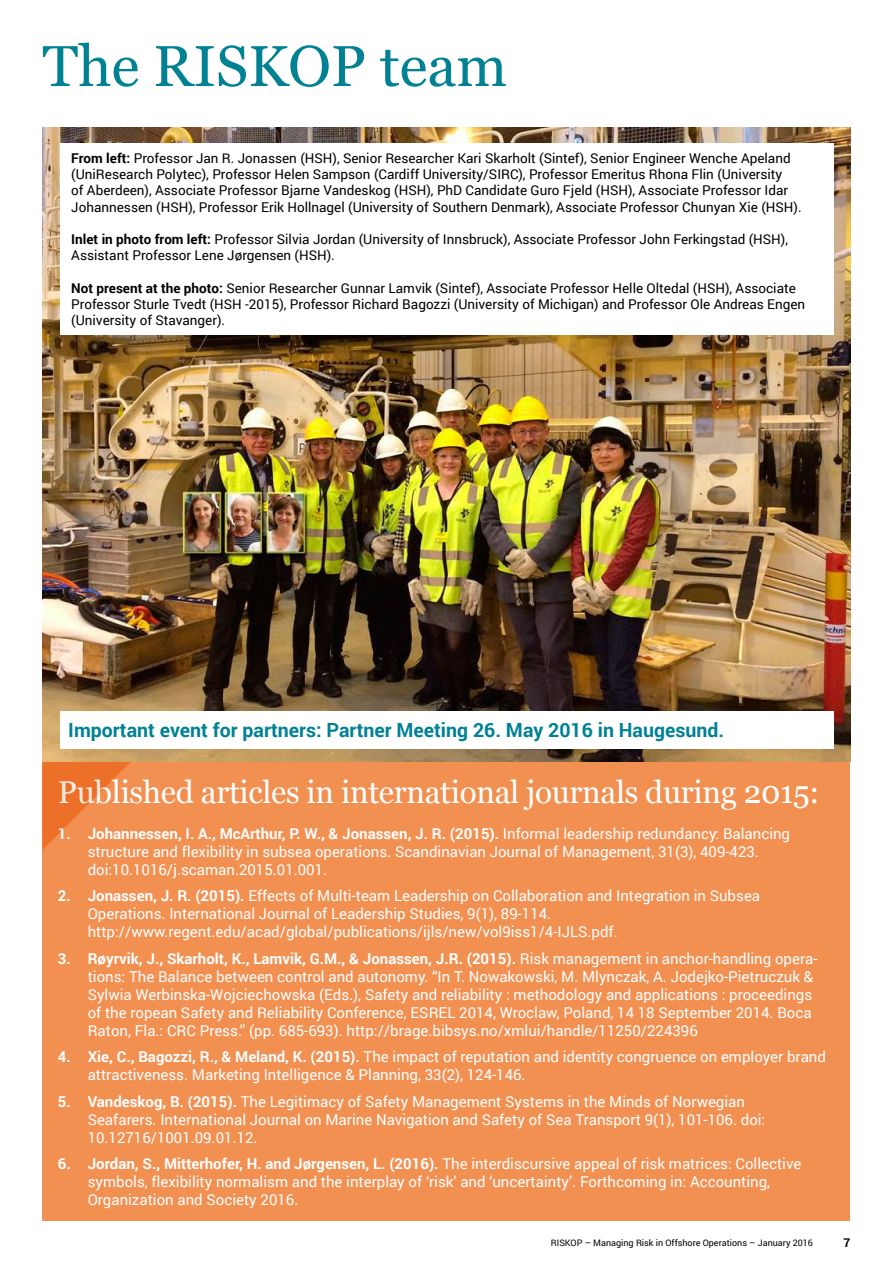
<style>
.page{position:relative;width:893px;height:1263px;background:#fff}
.page>*{position:absolute;margin:0;border:0;box-sizing:border-box;transform-origin:0 0}
.t1{font:57.45px "Georgia";color:#008294}
.t2{font:31.5px "Georgia";letter-spacing:-.01em;color:#fff}
.t3{font:700 19.5px "Roboto";color:#008294}
.t4{font:15px/18px "Roboto";color:#fff}
.t5{font:13.5px/16.2px "Roboto";color:#000}
.t6{font:700 12px "Roboto";color:#000}
.t7{font:9px "Roboto";color:#000}
.s1{font-weight:700}
</style>
<div class="page">
<div style="left:43px;top:762px;width:807px;height:458px;background:#f29052"></div>
<svg style="left:43px;top:762px;width:87px;height:87px"></svg>
<img style="left:43px;top:128px;width:807px;height:634px">
<div style="left:60px;top:143px;width:773px;height:192px;background:#fff"></div>
<div style="left:60px;top:711px;width:773px;height:37px;background:#fff"></div>
<h1 class="t1" style="left:43px;top:24px;width:466px">The RISKOP team</h1>
<p class="t5" style="left:71px;top:150px;width:732px"><span class="s1">From left:</span> Professor Jan R. Jonassen (HSH), Senior Researcher Kari Skarholt (Sintef), Senior Engineer Wenche Apeland (UniResearch Polytec), Professor Helen Sampson (Cardiff University/SIRC), Professor Emeritus Rhona Flin (University<br>of Aberdeen), Associate Professor Bjarne Vandeskog (HSH), PhD Candidate Guro Fjeld (HSH), Associate Professor Idar Johannessen (HSH), Professor Erik Hollnagel (University of Southern Denmark), Associate Professor Chunyan Xie (HSH).</p>
<p class="t5" style="left:71px;top:231px;width:718px"><span class="s1">Inlet in photo from left:</span> Professor Silvia Jordan (University of Innsbruck), Associate Professor John Ferkingstad (HSH),<br>Assistant Professor Lene Jørgensen (HSH).</p>
<p class="t5" style="left:71px;top:279px;width:735px"><span class="s1">Not present at the photo:</span> Senior Researcher Gunnar Lamvik (Sintef), Associate Professor Helle Oltedal (HSH), Associate<br>Professor Sturle Tvedt (HSH -2015), Professor Richard Bagozzi (University of Michigan) and Professor Ole Andreas Engen (University of Stavanger).</p>
<h3 class="t3" style="left:68px;top:716px;width:657px">Important event for partners: Partner Meeting 26. May 2016 in Haugesund.</h3>
<h2 class="t2" style="left:58px;top:769px;width:763px">Published articles in international journals during 2015:</h2>
<p class="t4" style="left:88px;top:824px;width:704px;text-indent:-30px"><span class="s1">1. Johannessen, I. A., McArthur, P. W., &amp; Jonassen, J. R. (2015).</span> Informal leadership redundancy: Balancing structure and flexibility in subsea operations. Scandinavian Journal of Management, 31(3), 409-423. doi:10.1016/j.scaman.2015.01.001.</p>
<p class="t4" style="left:88px;top:886px;width:674px;text-indent:-30px"><span class="s1">2. Jonassen, J. R. (2015).</span> Effects of Multi-team Leadership on Collaboration and Integration in Subsea<br>Operations. International Journal of Leadership Studies, 9(1), 89-114. http://www.regent.edu/acad/global/publications/ijls/new/vol9iss1/4-IJLS.pdf.</p>
<p class="t4" style="left:88px;top:949px;width:731px;text-indent:-30px"><span class="s1">3. Røyrvik, J., Skarholt, K., Lamvik, G.M., &amp; Jonassen, J.R. (2015).</span> Risk management in anchor-handling opera&shy;tions: The Balance between control and autonomy. “In T. Nowakowski, M. Mlynczak, A. Jodejko-Pietruczuk &amp; Sylwia Werbinska-Wojciechowska (Eds.), Safety and reliability : methodology and applications : proceedings of the ropean Safety and Reliability Conference, ESREL 2014, Wroclaw, Poland, 14 18 September 2014. Boca Raton, Fla.: CRC Press.” (pp. 685-693). http://brage.bibsys.no/xmlui/handle/11250/224396</p>
<p class="t4" style="left:88px;top:1047px;width:740px;text-indent:-30px"><span class="s1">4. Xie, C., Bagozzi, R., &amp; Meland, K. (2015).</span> The impact of reputation and identity congruence on employer brand attractiveness. Marketing Intelligence &amp; Planning, 33(2), 124-146.</p>
<p class="t4" style="left:88px;top:1092px;width:679px;text-indent:-30px"><span class="s1">5. Vandeskog, B. (2015).</span> The Legitimacy of Safety Management Systems in the Minds of Norwegian<br>Seafarers. International Journal on Marine Navigation and Safety of Sea Transport 9(1), 101-106. doi:<br>10.12716/1001.09.01.12.</p>
<p class="t4" style="left:88px;top:1154px;width:715px;text-indent:-30px"><span class="s1">6. Jordan, S., Mitterhofer, H. and Jørgensen, L. (2016).</span> The interdiscursive appeal of risk matrices: Collective symbols, flexibility normalism and the interplay of ‘risk’ and ‘uncertainty’. Forthcoming in: Accounting,<br>Organization and Society 2016.</p>
<p class="t7" style="left:551px;top:1236px;width:264px">RISKOP – Managing Risk in Offshore Operations – January 2016</p>
<p class="t6" style="left:844px;top:1234px;width:8px">7</p>
</div>
